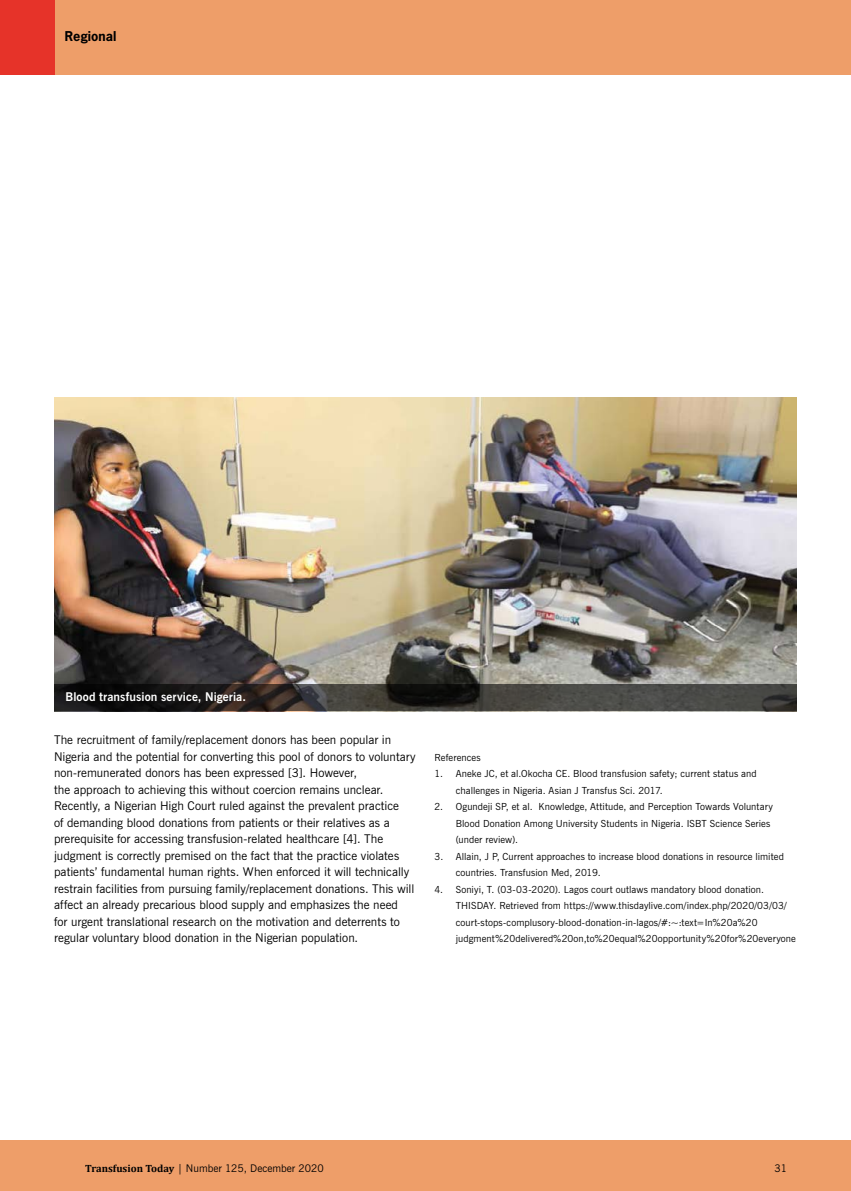
<style>
.page{position:relative;width:851px;height:1191px;background:#fff}
.page>*{position:absolute;margin:0;border:0;box-sizing:border-box;transform-origin:0 0}
.t1{font:700 12.75px "News Gothic";color:#000}
.t2{font:12px/16.5px "News Gothic BT";color:#000}
.t3{font:700 12px "News Gothic BT";letter-spacing:.01em;color:#fff}
.t4{font:10.5px "News Gothic BT";color:#000}
.t5{font:9.75px/16.5px "News Gothic BT";letter-spacing:.01em;color:#000}
.s1{font-family:"Cambria";font-weight:700}
</style>
<div class="page">
<div style="left:0;top:1140px;width:850px;height:51px;background:#ee9e69"></div>
<div style="left:0;top:0;width:850px;height:74px;background:#ee9e69"></div>
<div style="left:0;top:0;width:54px;height:74px;background:#e63329"></div>
<img style="left:54px;top:398px;width:742px;height:286px">
<svg style="left:54px;top:684px;width:742px;height:27px;background:#33312f"></svg>
<p class="t1" style="left:65px;top:27px;width:53px">Regional</p>
<p class="t3" style="left:65px;top:689px;width:182px">Blood transfusion service, Nigeria.</p>
<p class="t2" style="left:54px;top:731px;width:363px">The recruitment of family/replacement donors has been popular in Nigeria and the potential for converting this pool of donors to voluntary non-remunerated donors has been expressed [3]. However,<br>the approach to achieving this without coercion remains unclear.<br>Recently, a Nigerian High Court ruled against the prevalent practice<br>of demanding blood donations from patients or their relatives as a prerequisite for accessing transfusion-related healthcare [4]. The judgment is correctly premised on the fact that the practice violates patients’ fundamental human rights. When enforced it will technically restrain facilities from pursuing family/replacement donations. This will affect an already precarious blood supply and emphasizes the need<br>for urgent translational research on the motivation and deterrents to regular voluntary blood donation in the Nigerian population.</p>
<p class="t5" style="left:434px;top:749px;width:48px">References</p>
<p class="t5" style="left:455px;top:765px;width:302px;text-indent:-21px">1. Aneke JC, et al.Okocha CE. Blood transfusion safety; current status and challenges in Nigeria. Asian J Transfus Sci. 2017.</p>
<p class="t5" style="left:455px;top:798px;width:318px;text-indent:-21px">2. Ogundeji SP, et al. Knowledge, Attitude, and Perception Towards Voluntary<br>Blood Donation Among University Students in Nigeria. ISBT Science Series (under review).</p>
<p class="t5" style="left:455px;top:848px;width:329px;text-indent:-21px">3. Allain, J‐P, Current approaches to increase blood donations in resource‐limited countries. Transfusion Med, 2019.</p>
<p class="t5" style="left:455px;top:881px;width:341px;text-indent:-21px">4. Soniyi, T. (03-03-2020). Lagos court outlaws mandatory blood donation.<br>THISDAY. Retrieved from https://www.thisdaylive.com/index.php/2020/03/03/ court-stops-complusory-blood-donation-in-lagos/#:~:text=In%20a%20 judgment%20delivered%20on,to%20equal%20opportunity%20for%20everyone</p>
<p class="t4" style="left:85px;top:1161px;width:240px"><span class="s1">Transfusion Today</span> | Number 125, December 2020</p>
<p class="t4" style="left:774px;top:1161px;width:14px">31</p>
</div>
